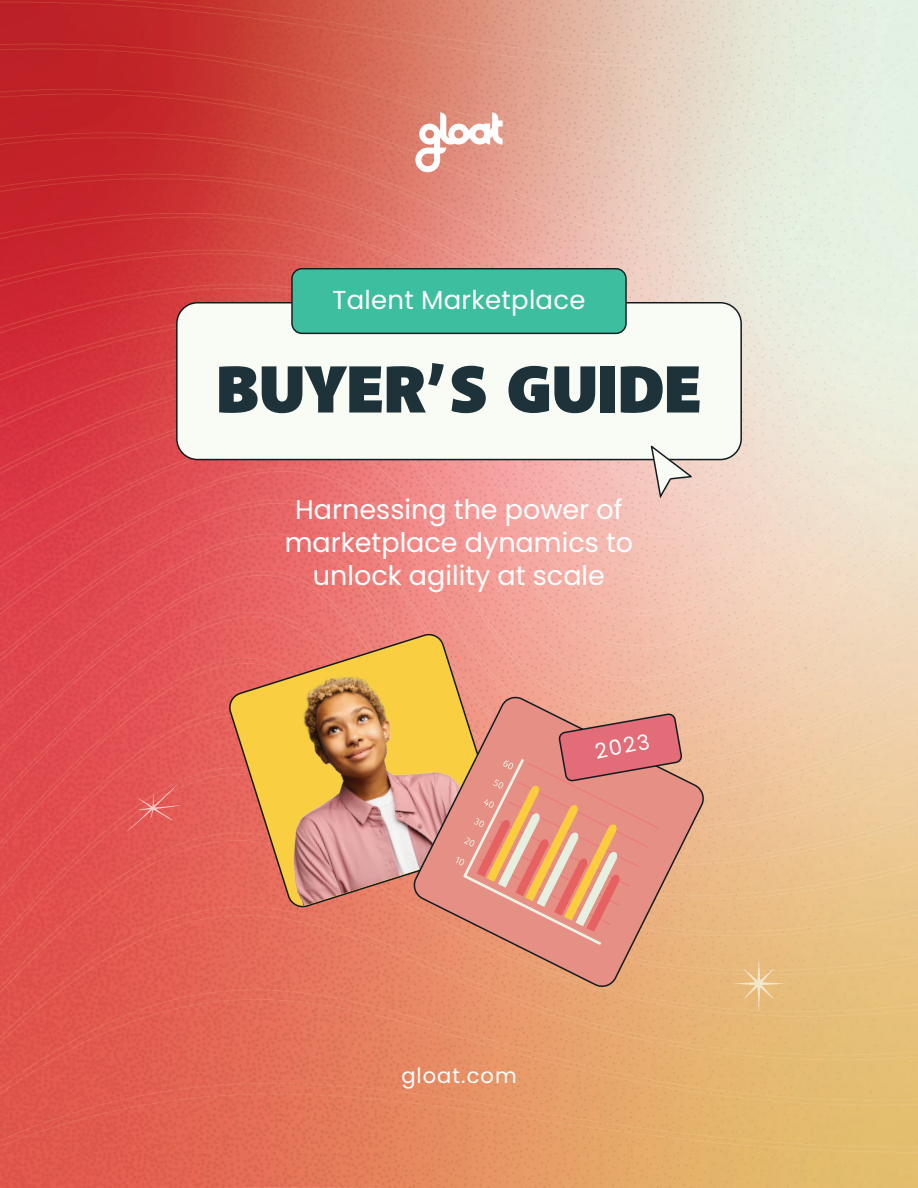
<style>
.page{position:relative;width:918px;height:1188px;background:#fff}
.page>*{position:absolute;margin:0;border:0;box-sizing:border-box;transform-origin:0 0}
.t1{font:900 67.5px "Akagi Pro";color:#1e323a}
.t2{font:27px/33px "Poppins";color:#fff;text-align:center}
.t3{font:25.95px "Poppins";letter-spacing:.01em;color:#fff}
.t4{font:21px "Poppins";letter-spacing:.05em;color:#fff}
</style>
<div class="page">
<img style="left:0;top:0;width:918px;height:1188px">
<div style="left:177px;top:303px;width:564px;height:157px;background:#f9fcf5;border-radius:21px"></div>
<div style="left:176px;top:302px;width:566px;height:158px;border:2px solid #101c20;border-radius:21px"></div>
<svg style="left:415px;top:112px;width:88px;height:60px"></svg>
<div style="left:292px;top:269px;width:334px;height:64px;background:#3cbe9f;border-radius:10px"></div>
<div style="left:291px;top:268px;width:336px;height:66px;border:1px solid #101c20;border-radius:10px"></div>
<svg style="left:650px;top:445px;width:43px;height:56px"></svg>
<svg style="left:226px;top:631px;width:279px;height:279px;background:#e67367"></svg>
<svg style="left:733px;top:957px;width:52px;height:53px;background:#e8be82"></svg>
<svg style="left:126px;top:783px;width:55px;height:49px;background:#e45e5c"></svg>
<img style="left:235px;top:641px;width:268px;height:266px">
<svg style="left:412px;top:695px;width:293px;height:293px;background:#e5a279"></svg>
<svg style="left:456px;top:712px;width:228px;height:233px;background:#e39480"></svg>
<p class="t3" style="left:332px;top:285px;width:255px">Talent Marketplace</p>
<h1 class="t1" style="left:216px;top:348px;width:487px">BUYER S’ GUIDE</h1>
<p class="t2" style="left:285px;top:494px;width:350px">Harnessing the power of marketplace dynamics to unlock agility at scale</p>
<p class="t4" style="left:593px;top:740px;width:57px;rotate:-12deg">2023</p>
<p class="t4" style="left:401px;top:1063px;width:117px">gloat.com</p>
</div>
